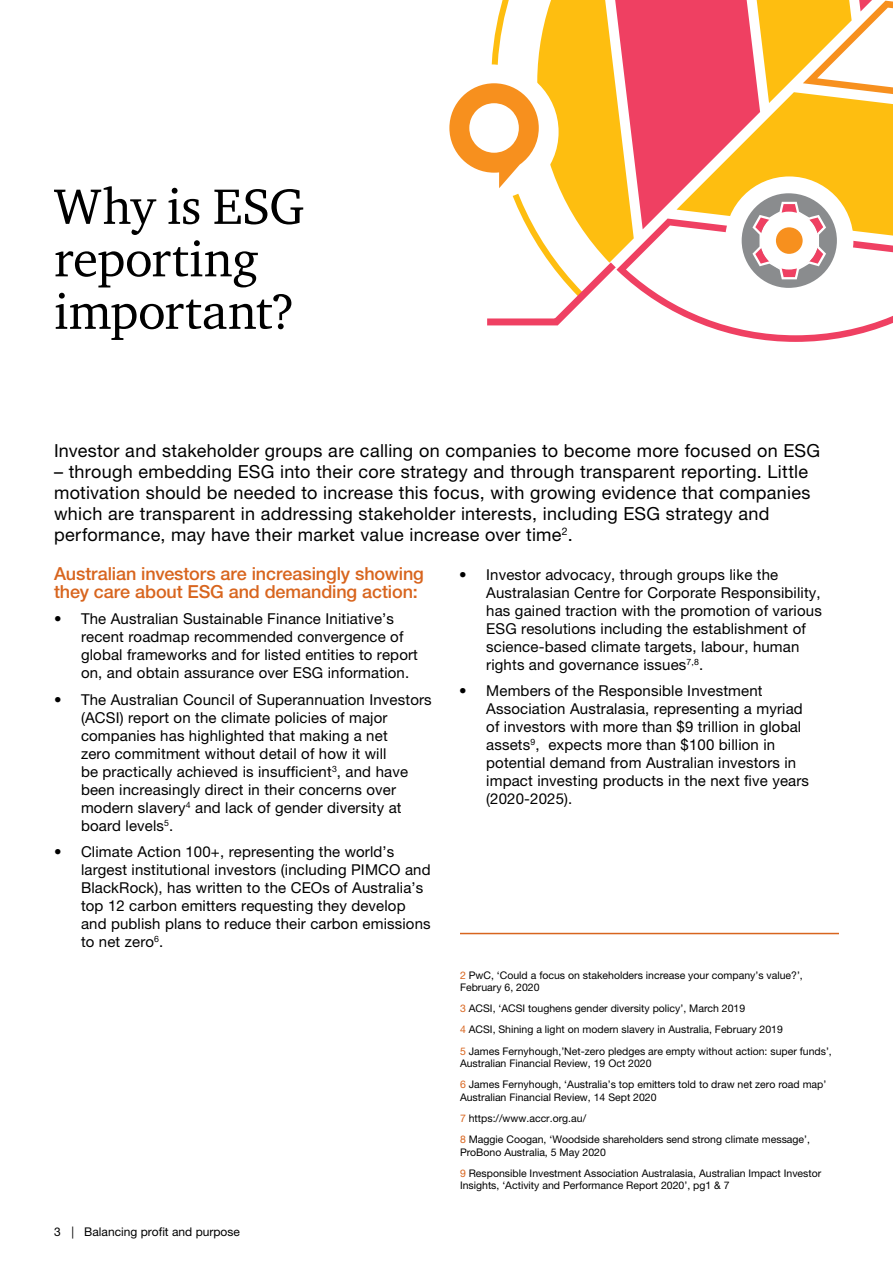
<style>
.page{position:relative;width:893px;height:1263px;background:#fff}
.page>*{position:absolute;margin:0;border:0;box-sizing:border-box;transform-origin:0 0}
.t1{font:51px/52.5px "Charter ITC Pro";letter-spacing:-.005em;color:#000}
.t2{font:18px/21px "Helvetica Neue LT Pro";letter-spacing:.015em;color:#000}
.t3{font:500 18px/18px "Helvetica Neue LT Pro";letter-spacing:-.005em;color:#d8651e}
.t4{font:15px/18px "Helvetica Neue LT Pro";letter-spacing:.01em;color:#000}
.t5{font:12px "Helvetica Neue LT Pro";color:#000}
.t6{font:10.5px/21.1px "Helvetica Neue LT Pro";color:#000}
.s1{color:#d8651e}
</style>
<div class="page">
<hr style="left:460px;top:933px;width:379px;height:1px;background:#d8651e">
<svg style="left:449px;top:0;width:444px;height:342px"></svg>
<h1 class="t1" style="left:54px;top:179px;width:252px">Why is ESG reporting important?</h1>
<p class="t2" style="left:54px;top:439px;width:767px">Investor and stakeholder groups are calling on companies to become more focused on ESG</p>
<p class="t2" style="left:54px;top:460px;width:758px">– through embedding ESG into their core strategy and through transparent reporting. Little motivation should be needed to increase this focus, with growing evidence that companies which are transparent in addressing stakeholder interests, including ESG strategy and performance, may have their market value increase over time<sup>2</sup>.</p>
<p class="t3" style="left:54px;top:564px;width:371px">Australian investors are increasingly showing they care about ESG and demanding action:</p>
<p class="t4" style="left:81px;top:610px;width:338px;text-indent:-27px">• The Australian Sustainable Finance Initiative’s recent roadmap recommended convergence of global frameworks and for listed entities to report on, and obtain assurance over ESG information.</p>
<p class="t4" style="left:81px;top:690px;width:352px;text-indent:-27px">• The Australian Council of Superannuation Investors (ACSI) report on the climate policies of major companies has highlighted that making a net<br>zero commitment without detail of how it will<br>be practically achieved is insufficient<sup>3</sup>, and have been increasingly direct in their concerns over modern slavery<sup>4</sup> and lack of gender diversity at board levels<sup>5</sup>.</p>
<p class="t4" style="left:81px;top:843px;width:351px;text-indent:-27px">• Climate Action 100+, representing the world’s largest institutional investors (including PIMCO and BlackRock), has written to the CEOs of Australia’s top 12 carbon emitters requesting they develop and publish plans to reduce their carbon emissions to net zero<sup>6</sup>.</p>
<p class="t4" style="left:486px;top:565px;width:337px;text-indent:-27px">• Investor advocacy, through groups like the Australasian Centre for Corporate Responsibility, has gained traction with the promotion of various ESG resolutions including the establishment of science-based climate targets, labour, human rights and governance issues<sup>7,8</sup>.</p>
<p class="t4" style="left:486px;top:682px;width:324px;text-indent:-27px">• Members of the Responsible Investment Association Australasia, representing a myriad of investors with more than $9 trillion in global assets<sup>9</sup>, expects more than $100 billion in potential demand from Australian investors in impact investing products in the next five years (2020-2025).</p>
<p class="t5" style="left:54px;top:1224px;width:187px">3 | Balancing profit and purpose</p>
<p class="t6" style="left:460px;top:968px;width:344px;line-height:12.6px"><span class="s1">2</span> PwC, ‘Could a focus on stakeholders increase your company’s value?’,<br>February 6, 2020</p>
<p class="t6" style="left:460px;top:998px;width:373px"><span class="s1">3</span> ACSI, ‘ACSI toughens gender diversity policy’, March 2019<br><span class="s1">4</span> ACSI, Shining a light on modern slavery in Australia, February 2019<br><span class="s1">5</span> James Fernyhough,’Net-zero pledges are empty without action: super funds’,</p>
<p class="t6" style="left:460px;top:1053px;width:368px">Australian Financial Review, 19 Oct 2020<br><span class="s1">6</span> James Fernyhough, ‘Australia’s top emitters told to draw net zero road map’</p>
<p class="t6" style="left:460px;top:1086px;width:352px">Australian Financial Review, 14 Sept 2020<br><span class="s1">7</span> https://www.accr.org.au/<br><span class="s1">8</span> Maggie Coogan, ‘Woodside shareholders send strong climate message’,</p>
<p class="t6" style="left:460px;top:1141px;width:363px">ProBono Australia, 5 May 2020<br><span class="s1">9</span> Responsible Investment Association Australasia, Australian Impact Investor</p>
<p class="t6" style="left:460px;top:1175px;width:271px">Insights, ‘Activity and Performance Report 2020’, pg1 &amp; 7</p>
</div>
